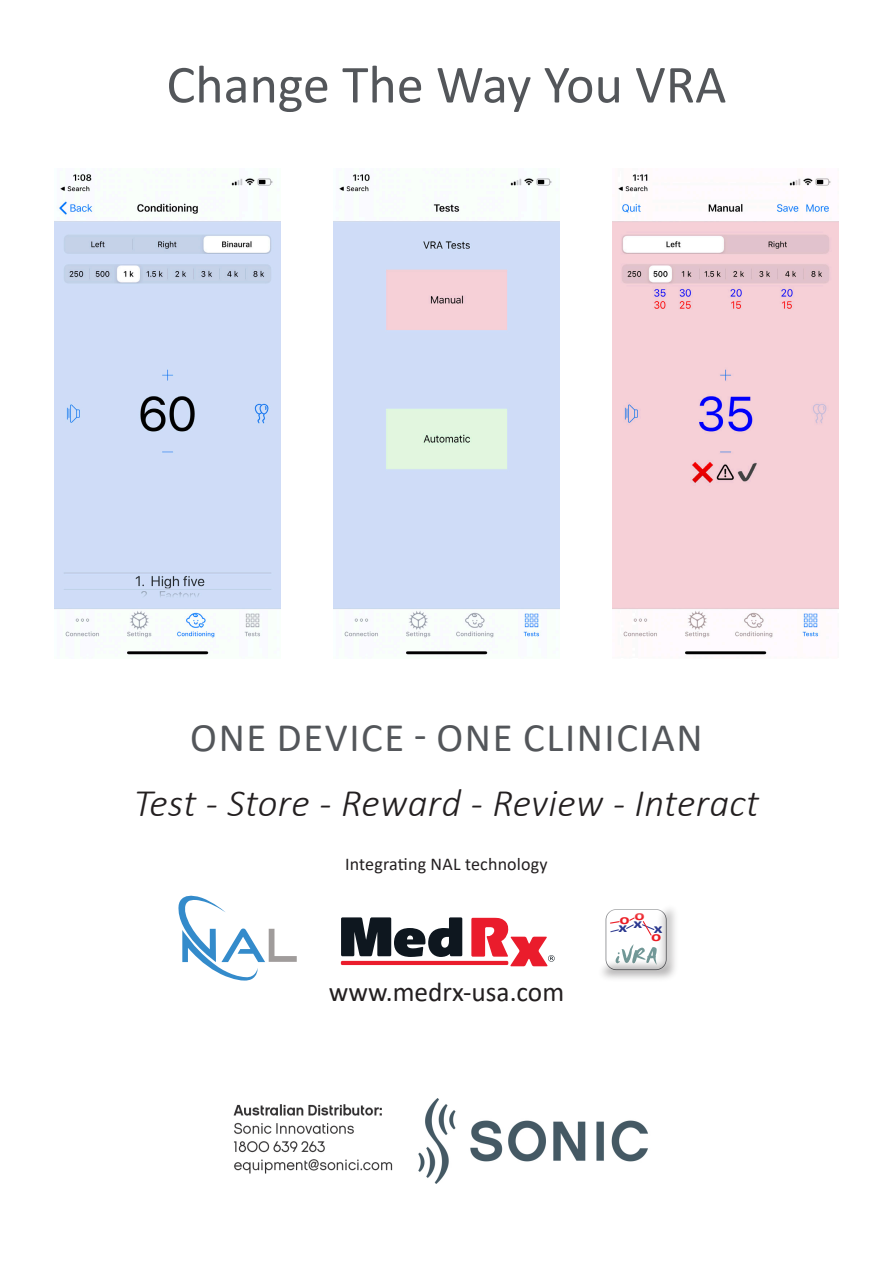
<style>
.page{position:relative;width:894px;height:1263px;background:#fff}
.page>*{position:absolute;margin:0;border:0;box-sizing:border-box;transform-origin:0 0}
.t1{font:54px "Calibri";color:#53565a}
.t2{font:40.5px "Calibri";letter-spacing:.04em;color:#53565a}
.t3{font:italic 300 39px "Calibri";letter-spacing:.01em;color:#231f20}
.t4{font:27.3px "Calibri";color:#231f20}
.t5{font:18px "Calibri";letter-spacing:.01em;color:#231f20}
.t6{font:700 14.25px "Calibri";color:#2b388f;scale:1.34 1}
.t7{font:700 14.25px "Calibri";color:#ec1c24;scale:1.34 1}
</style>
<div class="page">
<svg style="left:178px;top:895px;width:118px;height:85px"></svg>
<div style="left:595px;top:902px;width:85px;height:82px;background:#231f20;opacity:.33"></div>
<svg style="left:341px;top:917px;width:121px;height:40px"></svg>
<svg style="left:471px;top:917px;width:83px;height:49px"></svg>
<hr style="left:341px;top:961px;width:167px;height:4px;background:#ea1c2c">
<img style="left:54px;top:174px;width:226px;height:481px">
<img style="left:333px;top:174px;width:226px;height:481px">
<img style="left:612px;top:174px;width:226px;height:481px">
<img style="left:233px;top:1098px;width:415px;height:85px">
<p class="t1" style="left:166px;top:47px;width:561px">Change The Way You VRA</p>
<p class="t2" style="left:190px;top:709px;width:513px">ONE DEVICE - ONE CLINICIAN</p>
<p class="t3" style="left:134px;top:778px;width:626px">Test - Store - Reward - Review - Interact</p>
<p class="t5" style="left:345px;top:851px;width:204px">Integrating NAL technology</p>
<p class="t4" style="left:328px;top:973px;width:237px">www.medrx-usa.com</p>
<p class="t7" style="left:619px;top:907px;width:20px">o o</p>
<p class="t6" style="left:618px;top:917px;width:34px">xx x</p>
<p class="t7" style="left:650px;top:926px;width:9px">o</p>
</div>
